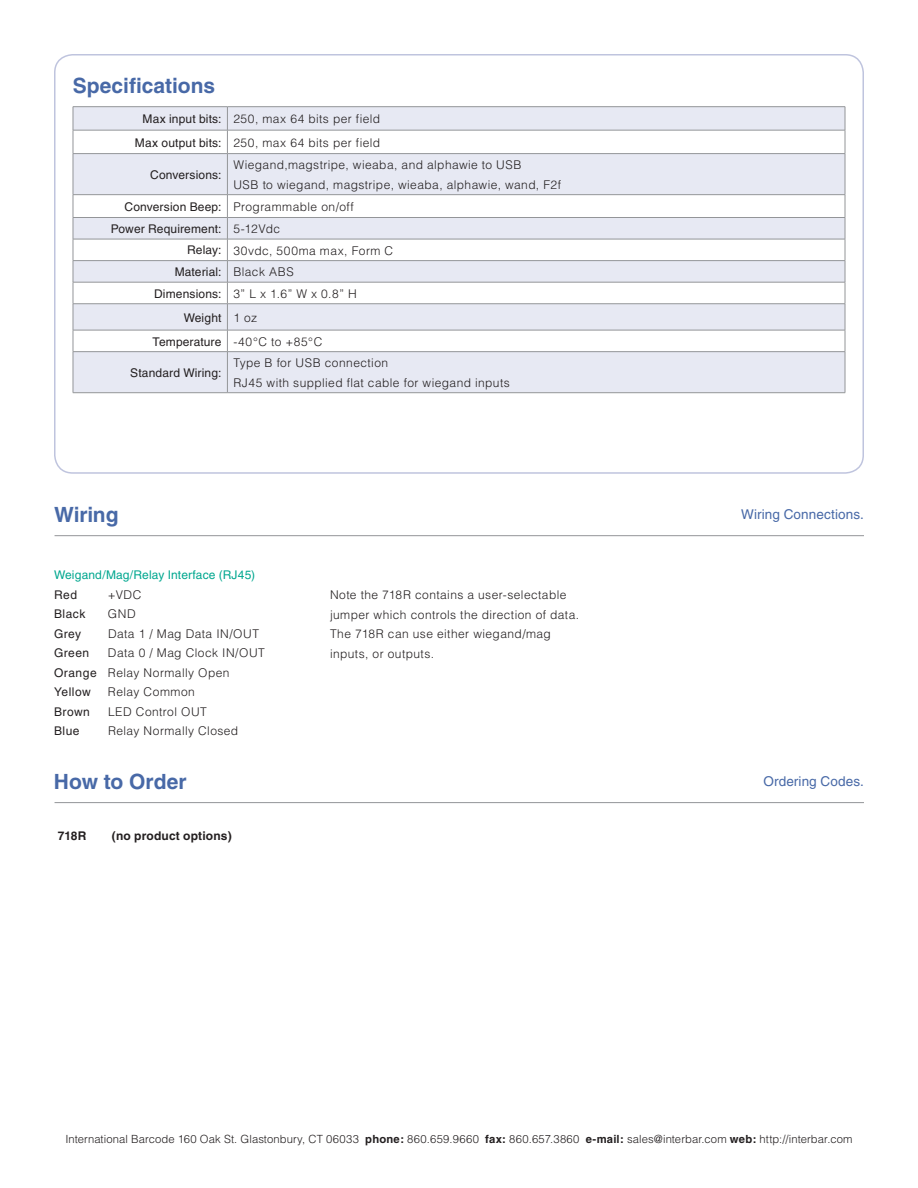
<style>
.page{position:relative;width:918px;height:1188px;background:#fff}
.page>*{position:absolute;margin:0;border:0;box-sizing:border-box;transform-origin:0 0}
.body_txt_11pt_14pt_l{font:700 21px "Helvetica";letter-spacing:-.005em;color:#4869a7}
.t1{font:13.5px "Helvetica LT";letter-spacing:.01em;color:#4869a7}
.t2{font:300 12px/19.5px "Helvetica LT";letter-spacing:.035em;color:#231f20}
.t3{font:12px "Helvetica LT";letter-spacing:.015em;color:#231f20}
.t4{font:12px "Helvetica LT";letter-spacing:.01em;color:#00a78f}
.Paragraph_Style_1{font:700 12px "Helvetica";letter-spacing:.015em;color:#231f20}
.t5{font:300 11.25px "Helvetica LT";letter-spacing:.01em;color:#231f20}
.s1{font-weight:400}
.s2{font-family:"Helvetica";font-weight:700}
</style>
<div class="page">
<div style="left:54px;top:54px;width:810px;height:420px;border:2px solid #bfc4de;border-radius:18px"></div>
<hr style="left:55px;top:535px;width:809px;height:1px;background:#939598">
<hr style="left:55px;top:802px;width:809px;height:1px;background:#939598">
<div style="left:74px;top:107px;width:771px;height:285px;background:#e7e9f3"></div>
<svg style="left:74px;top:131px;width:771px;height:220px;fill:#e7e9f3"></svg>
<hr style="left:73px;top:106px;width:154px;height:1px;background:#939598">
<hr style="left:227px;top:106px;width:618px;height:1px;background:#939598">
<hr style="left:73px;top:130px;width:154px;height:1px;background:#939598">
<svg style="left:73px;top:107px;width:1px;height:46px"></svg>
<hr style="left:227px;top:130px;width:618px;height:1px;background:#939598">
<svg style="left:227px;top:107px;width:1px;height:46px"></svg>
<svg style="left:845px;top:107px;width:1px;height:46px"></svg>
<hr style="left:73px;top:153px;width:154px;height:1px;background:#939598">
<hr style="left:73px;top:154px;width:1px;height:40px;background:#939598">
<hr style="left:227px;top:153px;width:618px;height:1px;background:#939598">
<hr style="left:227px;top:154px;width:1px;height:40px;background:#939598">
<hr style="left:845px;top:154px;width:1px;height:40px;background:#939598">
<hr style="left:73px;top:194px;width:154px;height:1px;background:#939598">
<hr style="left:227px;top:194px;width:618px;height:1px;background:#939598">
<hr style="left:73px;top:217px;width:154px;height:1px;background:#939598">
<hr style="left:227px;top:217px;width:618px;height:1px;background:#939598">
<hr style="left:73px;top:239px;width:154px;height:1px;background:#939598">
<hr style="left:227px;top:239px;width:618px;height:1px;background:#939598">
<hr style="left:73px;top:260px;width:154px;height:1px;background:#939598">
<hr style="left:227px;top:260px;width:618px;height:1px;background:#939598">
<hr style="left:73px;top:282px;width:154px;height:1px;background:#939598">
<hr style="left:227px;top:282px;width:618px;height:1px;background:#939598">
<hr style="left:73px;top:303px;width:154px;height:1px;background:#939598">
<hr style="left:227px;top:303px;width:618px;height:1px;background:#939598">
<hr style="left:73px;top:330px;width:154px;height:1px;background:#939598">
<svg style="left:73px;top:195px;width:1px;height:156px"></svg>
<hr style="left:227px;top:330px;width:618px;height:1px;background:#939598">
<svg style="left:227px;top:195px;width:1px;height:156px"></svg>
<svg style="left:845px;top:195px;width:1px;height:156px"></svg>
<hr style="left:73px;top:351px;width:154px;height:1px;background:#939598">
<hr style="left:73px;top:352px;width:1px;height:41px;background:#939598">
<hr style="left:227px;top:351px;width:618px;height:1px;background:#939598">
<hr style="left:227px;top:352px;width:1px;height:41px;background:#939598">
<hr style="left:845px;top:352px;width:1px;height:41px;background:#939598">
<hr style="left:73px;top:392px;width:154px;height:1px;background:#939598">
<hr style="left:227px;top:392px;width:618px;height:1px;background:#939598">
<p class="body_txt_11pt_14pt_l" style="left:73px;top:73px;width:144px">Specifications</p>
<p class="t3" style="left:142px;top:112px;width:80px">Max input bits:</p>
<p class="t2" style="left:233px;top:109px;width:148px">250, max 64 bits per field</p>
<p class="t3" style="left:135px;top:135px;width:88px">Max output bits:</p>
<p class="t2" style="left:233px;top:133px;width:148px">250, max 64 bits per field</p>
<p class="t3" style="left:150px;top:168px;width:73px">Conversions:</p>
<p class="t2" style="left:233px;top:155px;width:290px">Wiegand,magstripe, wieaba, and alphawie to USB</p>
<p class="t2" style="left:233px;top:175px;width:329px">USB to wiegand, magstripe, wieaba, alphawie, wand, F2f</p>
<p class="t3" style="left:125px;top:200px;width:98px">Conversion Beep:</p>
<p class="t2" style="left:233px;top:197px;width:122px">Programmable on/off</p>
<p class="t3" style="left:111px;top:222px;width:112px">Power Requirement:</p>
<p class="t2" style="left:233px;top:219px;width:48px">5-12Vdc</p>
<p class="t3" style="left:187px;top:243px;width:36px">Relay:</p>
<p class="t2" style="left:233px;top:240px;width:161px">30vdc, 500ma max, Form C</p>
<p class="t3" style="left:175px;top:265px;width:48px">Material:</p>
<p class="t2" style="left:233px;top:262px;width:62px">Black ABS</p>
<p class="t3" style="left:154px;top:286px;width:69px">Dimensions:</p>
<p class="t2" style="left:233px;top:284px;width:125px">3” L x 1.6” W x 0.8” H</p>
<p class="t3" style="left:184px;top:310px;width:39px">Weight</p>
<p class="t2" style="left:233px;top:308px;width:25px">1 oz</p>
<p class="t3" style="left:153px;top:334px;width:70px">Temperature</p>
<p class="t2" style="left:233px;top:332px;width:90px">-40°C to +85°C</p>
<p class="t3" style="left:130px;top:366px;width:93px">Standard Wiring:</p>
<p class="t2" style="left:233px;top:353px;width:156px">Type B for USB connection</p>
<p class="t2" style="left:233px;top:373px;width:278px">RJ45 with supplied flat cable for wiegand inputs</p>
<p class="body_txt_11pt_14pt_l" style="left:54px;top:502px;width:66px">Wiring</p>
<p class="t1" style="left:741px;top:507px;width:124px">Wiring Connections.</p>
<p class="t4" style="left:54px;top:568px;width:203px">Weigand/Mag/Relay Interface (RJ45)</p>
<p class="t3" style="left:54px;top:588px;width:25px">Red</p>
<p class="t2" style="left:108px;top:585px;width:35px">+VDC</p>
<p class="t3" style="left:54px;top:607px;width:33px">Black</p>
<p class="t2" style="left:108px;top:604px;width:29px">GND</p>
<p class="t3" style="left:54px;top:627px;width:29px">Grey</p>
<p class="t2" style="left:108px;top:624px;width:153px">Data 1 / Mag Data IN/OUT</p>
<p class="t3" style="left:54px;top:646px;width:37px">Green</p>
<p class="t2" style="left:108px;top:643px;width:159px">Data 0 / Mag Clock IN/OUT</p>
<p class="t2" style="left:54px;top:663px;width:177px"><span class="s1">Orange</span> Relay Normally Open</p>
<p class="t3" style="left:54px;top:685px;width:38px">Yellow</p>
<p class="t2" style="left:108px;top:682px;width:88px">Relay Common</p>
<p class="t3" style="left:54px;top:705px;width:37px">Brown</p>
<p class="t2" style="left:108px;top:702px;width:100px">LED Control OUT</p>
<p class="t3" style="left:54px;top:724px;width:27px">Blue</p>
<p class="t2" style="left:108px;top:721px;width:132px">Relay Normally Closed</p>
<p class="t2" style="left:330px;top:585px;width:251px">Note the 718R contains a user-selectable jumper which controls the direction of data.<br>The 718R can use either wiegand/mag inputs, or outputs.</p>
<p class="body_txt_11pt_14pt_l" style="left:54px;top:769px;width:134px">How to Order</p>
<p class="t1" style="left:763px;top:774px;width:102px">Ordering Codes.</p>
<p class="Paragraph_Style_1" style="left:58px;top:828px;width:30px">718R</p>
<p class="Paragraph_Style_1" style="left:112px;top:828px;width:122px">(no product options)</p>
<p class="t5" style="left:65px;top:1132px;width:789px">International Barcode 160 Oak St. Glastonbury, CT 06033 <span class="s2">phone:</span> 860.659.9660 <span class="s2">fax:</span> 860.657.3860 <span class="s2">e-mail:</span> sales@interbar.com <span class="s2">web:</span> http://interbar.com</p>
</div>
